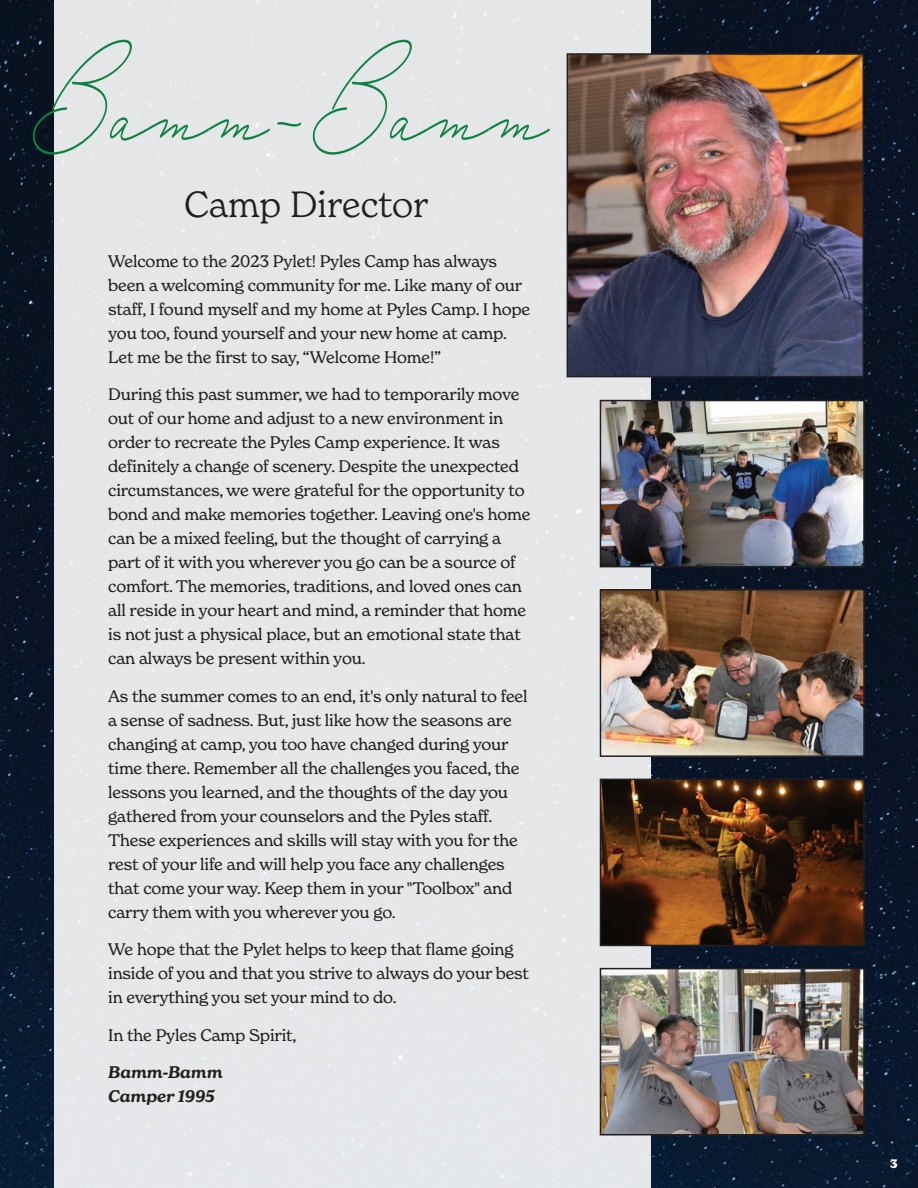
<style>
.page{position:relative;width:918px;height:1188px;background:#fff}
.page>*{position:absolute;margin:0;border:0;box-sizing:border-box;transform-origin:0 0}
.t1{font:92.7px "Mina";color:#0d8241;scale:.69 1}
.t2{font:300 36px "New Spirit";color:#231f20}
.t3{font:16.5px/24px "New Spirit";letter-spacing:-.01em;color:#231f20}
.t4{font:italic 600 16.5px/24px "New Spirit";color:#231f20}
.t5{font:700 12px "New Spirit";color:#fff}
</style>
<div class="page">
<img style="left:0;top:0;width:918px;height:1188px">
<div style="left:54px;top:0;width:596px;height:1188px;background:#e5e7e8"></div>
<img style="left:603px;top:403px;width:259px;height:161px">
<div style="left:600px;top:400px;width:265px;height:167px;border:2px solid #231f20"></div>
<img style="left:603px;top:971px;width:259px;height:162px">
<div style="left:600px;top:968px;width:265px;height:168px;border:2px solid #231f20"></div>
<img style="left:603px;top:782px;width:259px;height:161px">
<div style="left:600px;top:779px;width:265px;height:167px;border:2px solid #231f20"></div>
<img style="left:603px;top:592px;width:259px;height:162px">
<div style="left:600px;top:589px;width:265px;height:168px;border:2px solid #231f20"></div>
<img style="left:570px;top:56px;width:291px;height:318px">
<div style="left:567px;top:53px;width:297px;height:324px;border:2px solid #231f20"></div>
<h1 class="t1" style="left:27px;top:51px;width:790px">Bamm-Bamm</h1>
<h2 class="t2" style="left:184px;top:182px;width:246px">Camp Director</h2>
<p class="t3" style="left:108px;top:248px;width:424px">Welcome to the 2023 Pylet! Pyles Camp has always been a welcoming community for me. Like many of our staff, I found myself and my home at Pyles Camp. I hope you too, found yourself and your new home at camp.<br>Let me be the first to say, “Welcome Home!”</p>
<p class="t3" style="left:108px;top:382px;width:424px">During this past summer, we had to temporarily move out of our home and adjust to a new environment in order to recreate the Pyles Camp experience. It was definitely a change of scenery. Despite the unexpected circumstances, we were grateful for the opportunity to bond and make memories together. Leaving one's home can be a mixed feeling, but the thought of carrying a part of it with you wherever you go can be a source of comfort. The memories, traditions, and loved ones can all reside in your heart and mind, a reminder that home is not just a physical place, but an emotional state that can always be present within you.</p>
<p class="t3" style="left:108px;top:684px;width:421px">As the summer comes to an end, it's only natural to feel a sense of sadness. But, just like how the seasons are changing at camp, you too have changed during your time there. Remember all the challenges you faced, the lessons you learned, and the thoughts of the day you gathered from your counselors and the Pyles staff.<br>These experiences and skills will stay with you for the rest of your life and will help you face any challenges that come your way. Keep them in your "Toolbox" and carry them with you wherever you go.</p>
<p class="t3" style="left:108px;top:937px;width:422px">We hope that the Pylet helps to keep that flame going inside of you and that you strive to always do your best in everything you set your mind to do.</p>
<p class="t3" style="left:108px;top:1023px;width:190px">In the Pyles Camp Spirit,</p>
<p class="t4" style="left:108px;top:1060px;width:116px">Bamm-Bamm<br>Camper 1995</p>
<p class="t5" style="left:890px;top:1156px;width:9px">3</p>
</div>
